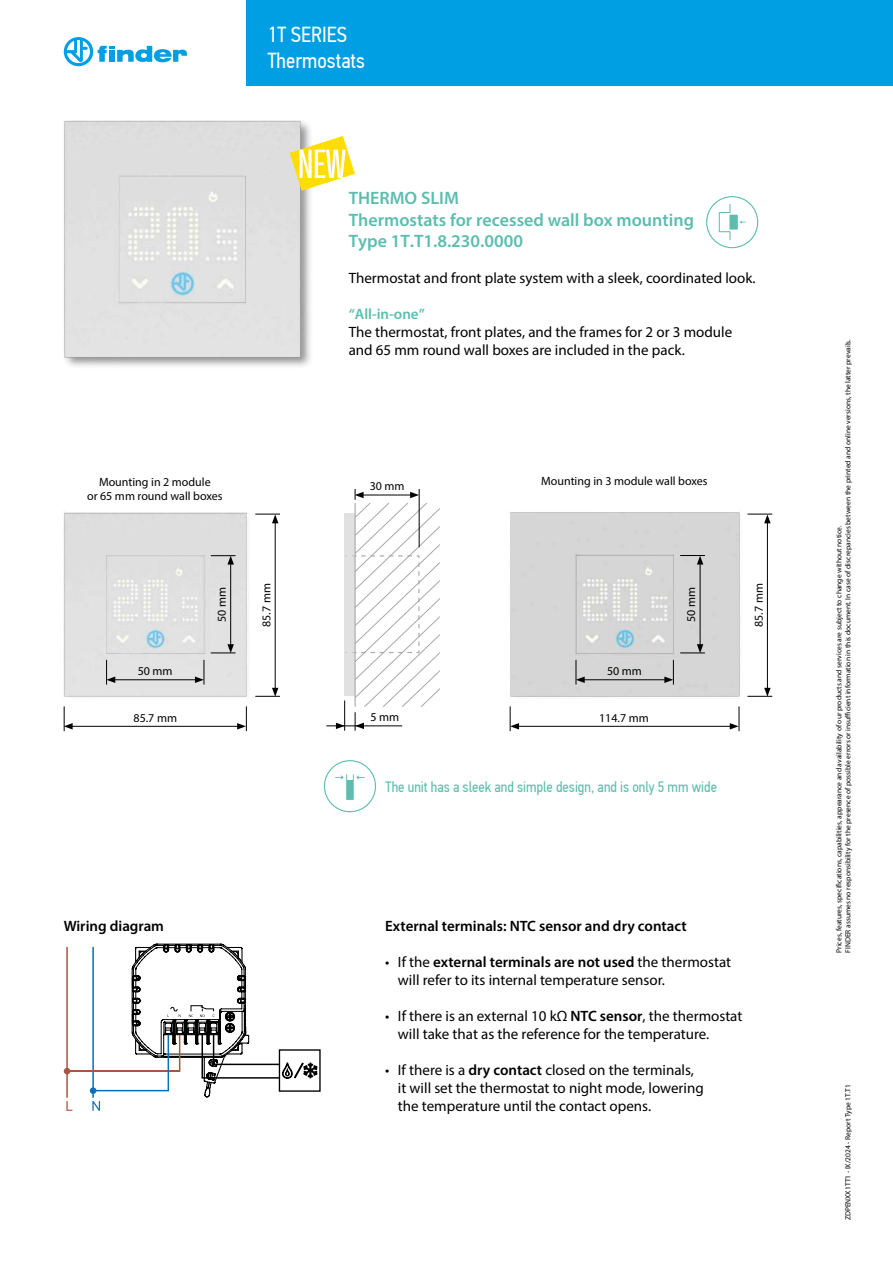
<style>
.page{position:relative;width:893px;height:1263px;background:#fff}
.page>*{position:absolute;margin:0;border:0;box-sizing:border-box;transform-origin:0 0}
.t1{font:21.75px/26.1px "PF Din Text Cond Pro";color:#fff}
.t2{font:600 18px/21.6px "Myriad Pro";color:#5cbdaf}
.t3{font:15px/18px "Myriad Pro";color:#000}
.t4{font:600 15px "Myriad Pro";color:#000}
.t5{font:15px "PF Din Text Cond Pro";color:#5cbdaf}
.t6{font:600 15px "Myriad Pro";color:#5cbdaf}
.t7{font:12px/14.4px "Myriad Pro";color:#000;text-align:center}
.t8{font:7.5px/9px "Myriad Pro";color:#000}
.s1{font-weight:600}
</style>
<div class="page">
<div style="left:247px;top:0;width:646px;height:85px;background:#009fe3"></div>
<svg style="left:64px;top:37px;width:123px;height:29px"></svg>
<svg style="left:335px;top:774px;width:30px;height:26px"></svg>
<div style="left:324px;top:760px;width:52px;height:52px;border:1px solid #5cbdaf;border-radius:50%"></div>
<svg style="left:326px;top:489px;width:114px;height:242px"></svg>
<svg style="left:64px;top:943px;width:253px;height:168px"></svg>
<img style="left:63px;top:512px;width:187px;height:185px">
<hr style="left:70px;top:726px;width:170px;height:1px;background:#000">
<svg style="left:237px;top:706px;width:10px;height:25px"></svg>
<svg style="left:64px;top:706px;width:9px;height:25px"></svg>
<hr style="left:230px;top:562px;width:1px;height:85px;background:#000">
<svg style="left:211px;top:555px;width:25px;height:9px"></svg>
<svg style="left:211px;top:644px;width:25px;height:10px"></svg>
<hr style="left:275px;top:521px;width:1px;height:169px;background:#000">
<svg style="left:255px;top:514px;width:25px;height:9px"></svg>
<svg style="left:255px;top:688px;width:25px;height:9px"></svg>
<hr style="left:113px;top:679px;width:84px;height:1px;background:#000">
<svg style="left:195px;top:660px;width:10px;height:25px"></svg>
<svg style="left:106px;top:660px;width:9px;height:25px"></svg>
<img style="left:510px;top:512px;width:231px;height:185px">
<hr style="left:700px;top:562px;width:1px;height:85px;background:#000">
<svg style="left:680px;top:555px;width:25px;height:9px"></svg>
<svg style="left:680px;top:644px;width:25px;height:10px"></svg>
<hr style="left:582px;top:679px;width:85px;height:1px;background:#000">
<svg style="left:664px;top:660px;width:10px;height:25px"></svg>
<svg style="left:576px;top:660px;width:9px;height:25px"></svg>
<hr style="left:517px;top:726px;width:215px;height:1px;background:#000">
<svg style="left:730px;top:706px;width:10px;height:25px"></svg>
<svg style="left:510px;top:706px;width:9px;height:25px"></svg>
<hr style="left:767px;top:521px;width:1px;height:169px;background:#000">
<svg style="left:747px;top:514px;width:25px;height:9px"></svg>
<svg style="left:747px;top:688px;width:25px;height:9px"></svg>
<svg style="left:739px;top:221px;width:7px;height:2px"></svg>
<div style="left:729px;top:215px;width:9px;height:15px;background:#5cbdaf"></div>
<svg style="left:719px;top:204px;width:11px;height:36px"></svg>
<div style="left:706px;top:196px;width:52px;height:52px;border:1px solid #5cbdaf;border-radius:50%"></div>
<img style="left:63px;top:120px;width:248px;height:246px">
<svg style="left:290px;top:136px;width:65px;height:55px"></svg>
<h1 class="t1" style="left:268px;top:21px;width:99px">1T SERIES<br>Thermostats</h1>
<p class="t2" style="left:349px;top:187px;width:347px">THERMO SLIM<br>Thermostats for recessed wall box mounting<br>Type 1T.T1.8.230.0000</p>
<p class="t3" style="left:349px;top:269px;width:409px">Thermostat and front plate system with a sleek, coordinated look.</p>
<p class="t6" style="left:349px;top:305px;width:78px">“All-in-one”</p>
<p class="t3" style="left:349px;top:323px;width:385px">The thermostat, front plates, and the frames for 2 or 3 module and 65 mm round wall boxes are included in the pack.</p>
<p class="t7" style="left:87px;top:474px;width:137px">Mounting in 2 module<br>or 65 mm round wall boxes</p>
<p class="t7" style="left:370px;top:479px;width:36px">30 mm</p>
<p class="t7" style="left:541px;top:474px;width:168px">Mounting in 3 module wall boxes</p>
<p class="t7" style="left:214px;top:622px;width:36px;rotate:-90deg">50 mm</p>
<p class="t7" style="left:259px;top:627px;width:45px;rotate:-90deg">85.7 mm</p>
<p class="t7" style="left:684px;top:622px;width:36px;rotate:-90deg">50 mm</p>
<p class="t7" style="left:751px;top:627px;width:45px;rotate:-90deg">85.7 mm</p>
<p class="t7" style="left:138px;top:663px;width:36px">50 mm</p>
<p class="t7" style="left:607px;top:663px;width:36px">50 mm</p>
<p class="t7" style="left:134px;top:710px;width:45px">85.7 mm</p>
<p class="t7" style="left:370px;top:710px;width:30px">5 mm</p>
<p class="t7" style="left:599px;top:710px;width:51px">114.7 mm</p>
<p class="t5" style="left:386px;top:778px;width:333px">The unit has a sleek and simple design, and is only 5 mm wide</p>
<p class="t4" style="left:64px;top:916px;width:102px">Wiring diagram</p>
<p class="t4" style="left:385px;top:916px;width:303px">External terminals: NTC sensor and dry contact</p>
<p class="t3" style="left:398px;top:952px;width:335px;text-indent:-13px">• If the <span class="s1">external terminals are not used</span> the thermostat will refer to its internal temperature sensor.</p>
<p class="t3" style="left:398px;top:1006px;width:346px;text-indent:-13px">• If there is an external 10 kΩ <span class="s1">NTC sensor</span>, the thermostat will take that as the reference for the temperature.</p>
<p class="t3" style="left:398px;top:1060px;width:307px;text-indent:-13px">• If there is a <span class="s1">dry contact</span> closed on the terminals, it will set the thermostat to night mode, lowering the temperature until the contact opens.</p>
<p class="t8" style="left:834px;top:953px;width:615px;rotate:-90deg">Prices, features, specifications, capabilities, appearance and availability of our products and services are subject to change without notice.<br>FINDER assumes no responsibility for the presence of possible errors or insufficient information in this document. In case of discrepancies between the printed and online versions, the latter prevails.</p>
<p class="t8" style="left:843px;top:1220px;width:138px;rotate:-90deg">ZDPENXX1TT1 - IX/2024 - Report Type 1T.T1</p>
</div>
